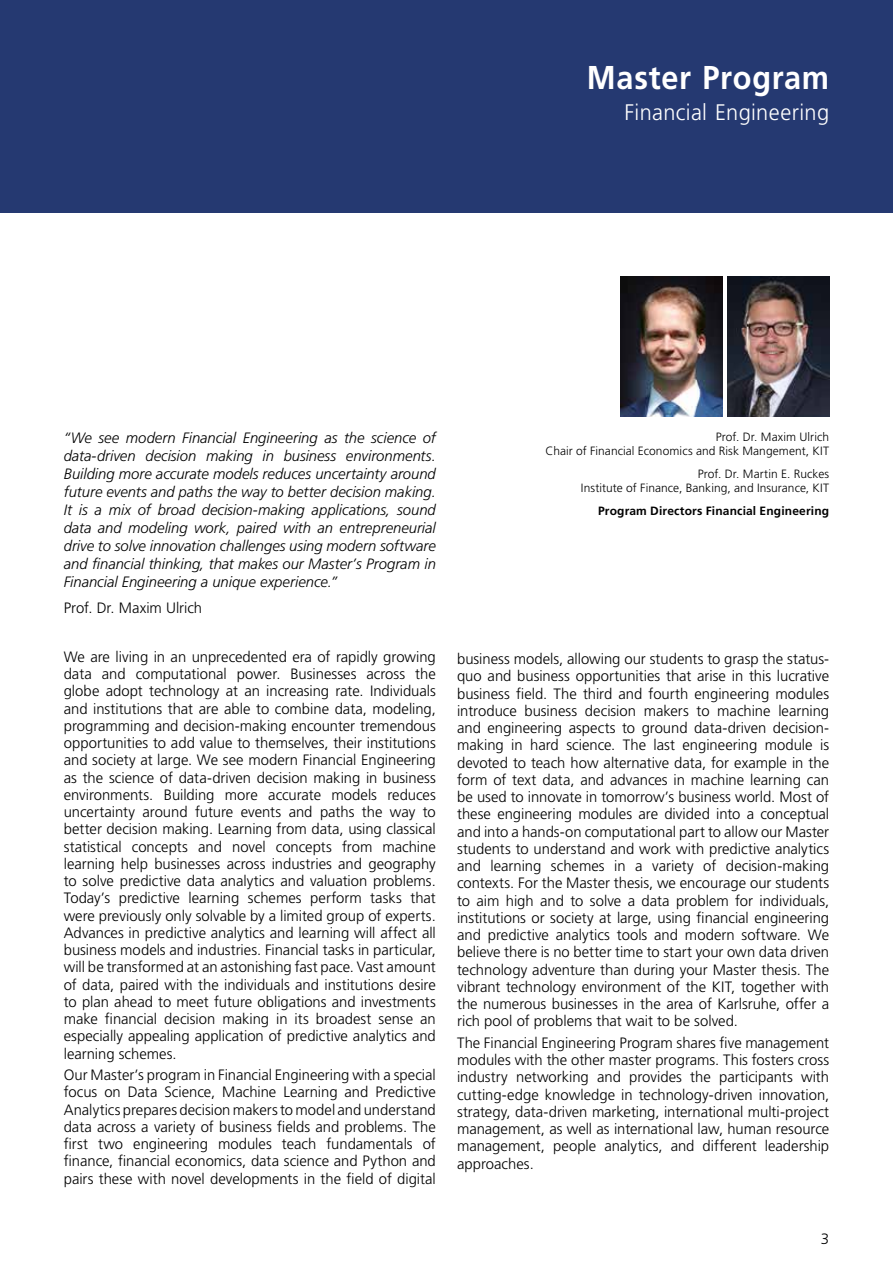
<style>
.page{position:relative;width:893px;height:1263px;background:#fff}
.page>*{position:absolute;margin:0;border:0;box-sizing:border-box;transform-origin:0 0}
.t1{font:700 33px "Frutiger LT Std";letter-spacing:.025em;color:#fff;scale:.93 1}
.t2{font:300 22.5px "Frutiger LT Std";letter-spacing:.015em;color:#fff}
.t3{font:300 15px/17.2px "Frutiger LT Std";color:#000;text-align:justify}
.t4{font:italic 300 15px/18px "Frutiger LT Std";color:#000;text-align:justify}
.t5{font:300 12px/14.4px "Frutiger LT Std";letter-spacing:.005em;color:#000;text-align:right}
.t6{font:700 12px "Frutiger LT Std";letter-spacing:.015em;color:#000}
</style>
<div class="page">
<div style="left:0;top:0;width:893px;height:213px;background:#253971"></div>
<img style="left:727px;top:276px;width:102px;height:141px">
<img style="left:621px;top:276px;width:102px;height:141px">
<h1 class="t1" style="left:587px;top:58px;width:262px">Master Program</h1>
<h2 class="t2" style="left:624px;top:99px;width:206px">Financial Engineering</h2>
<p class="t4" style="left:64px;top:429px;width:374px">“We see modern Financial Engineering as the science of data-driven decision making in business environments.<br>Building more accurate models reduces uncertainty around future events and paths the way to better decision making.<br>It is a mix of broad decision-making applications, sound data and modeling work, paired with an entrepreneurial drive to solve innovation challenges using modern software and financial thinking, that makes our Master’s Program in Financial Engineering a unique experience.”</p>
<p class="t3" style="left:64px;top:600px;width:140px">Prof. Dr. Maxim Ulrich</p>
<p class="t3" style="left:64px;top:648px;width:374px">We are living in an unprecedented era of rapidly growing data and computational power. Businesses across the globe adopt technology at an increasing rate. Individuals and institutions that are able to combine data, modeling, programming and decision-making encounter tremendous opportunities to add value to themselves, their institutions and society at large. We see modern Financial Engineering as the science of data-driven decision making in business environments. Building more accurate models reduces uncertainty around future events and paths the way to better decision making. Learning from data, using classical statistical concepts and novel concepts from machine learning help businesses across industries and geography to solve predictive data analytics and valuation problems.<br>Today’s predictive learning schemes perform tasks that were previously only solvable by a limited group of experts.<br>Advances in predictive analytics and learning will affect all business models and industries. Financial tasks in particular, will be transformed at an astonishing fast pace. Vast amount of data, paired with the individuals and institutions desire to plan ahead to meet future obligations and investments make financial decision making in its broadest sense an especially appealing application of predictive analytics and learning schemes.</p>
<p class="t3" style="left:64px;top:1066px;width:374px">Our Master’s program in Financial Engineering with a special focus on Data Science, Machine Learning and Predictive Analytics prepares decision makers to model and understand data across a variety of business fields and problems. The first two engineering modules teach fundamentals of finance, financial economics, data science and Python and pairs these with novel developments in the field of digital</p>
<p class="t5" style="left:546px;top:429px;width:285px">Prof. Dr. Maxim Ulrich<br>Chair of Financial Economics and Risk Mangement, KIT</p>
<p class="t5" style="left:581px;top:467px;width:250px">Prof. Dr. Martin E. Ruckes<br>Institute of Finance, Banking, and Insurance, KIT</p>
<p class="t6" style="left:598px;top:504px;width:233px">Program Directors Financial Engineering</p>
<p class="t3" style="left:457px;top:650px;width:374px">business models, allowing our students to grasp the status&shy;quo and business opportunities that arise in this lucrative business field. The third and fourth engineering modules introduce business decision makers to machine learning and engineering aspects to ground data-driven decision&shy;making in hard science. The last engineering module is devoted to teach how alternative data, for example in the form of text data, and advances in machine learning can be used to innovate in tomorrow’s business world. Most of these engineering modules are divided into a conceptual and into a hands-on computational part to allow our Master students to understand and work with predictive analytics and learning schemes in a variety of decision-making contexts. For the Master thesis, we encourage our students to aim high and to solve a data problem for individuals, institutions or society at large, using financial engineering and predictive analytics tools and modern software. We believe there is no better time to start your own data driven technology adventure than during your Master thesis. The vibrant technology environment of the KIT, together with the numerous businesses in the area of Karlsruhe, offer a rich pool of problems that wait to be solved.</p>
<p class="t3" style="left:457px;top:1034px;width:374px">The Financial Engineering Program shares five management modules with the other master programs. This fosters cross industry networking and provides the participants with cutting-edge knowledge in technology-driven innovation, strategy, data-driven marketing, international multi-project management, as well as international law, human resource management, people analytics, and different leadership approaches.</p>
<p class="t3" style="left:821px;top:1231px;width:10px">3</p>
</div>
